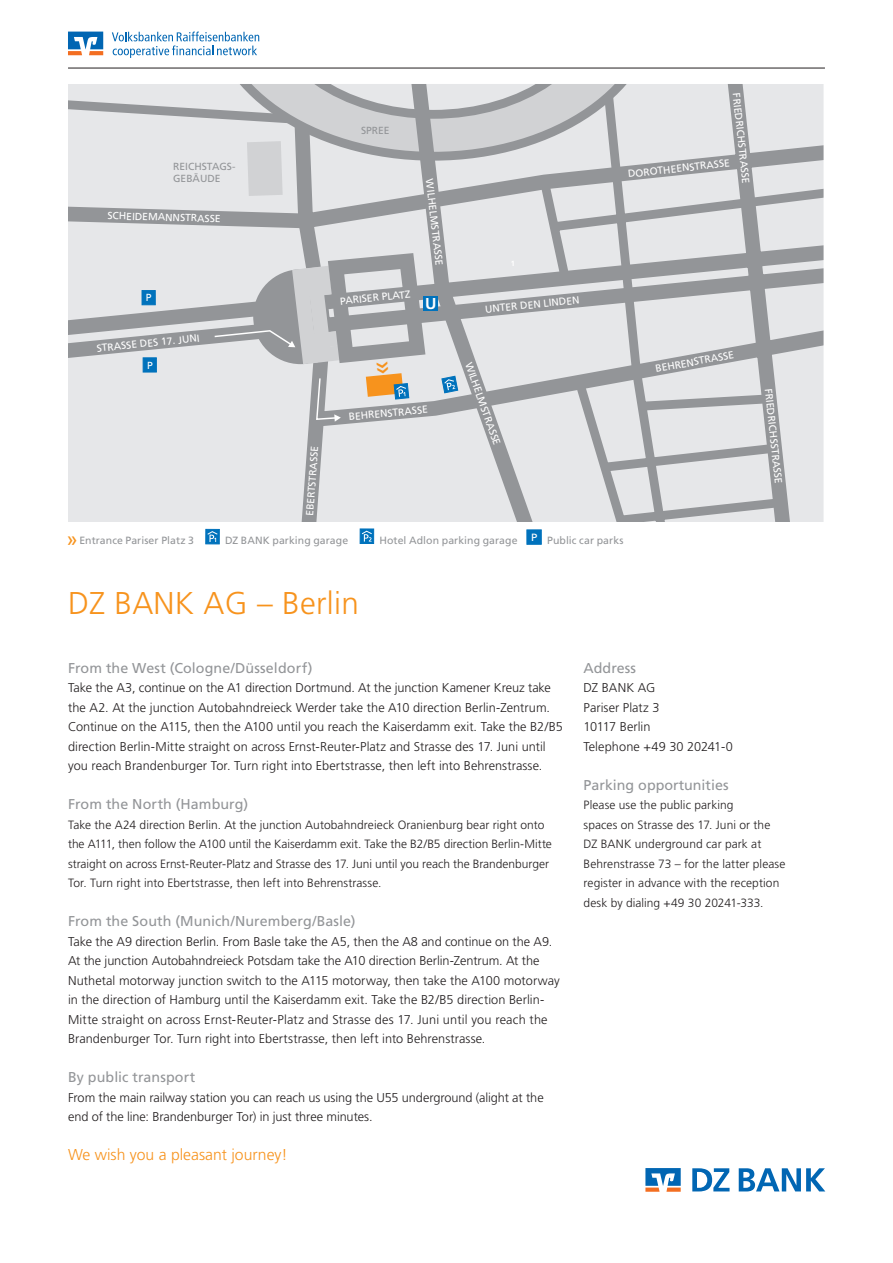
<style>
.page{position:relative;width:893px;height:1263px;background:#fff}
.page>*{position:absolute;margin:0;border:0;box-sizing:border-box;transform-origin:0 0}
.t1{font:300 31.5px "Frutiger LT";letter-spacing:.01em;color:#f7931d}
.t2{font:21px "Frutiger LT";color:#f7931d;scale:.93 1}
.t3{font:300 15.75px "Frutiger LT";color:#f7931d}
.t4{font:700 15.75px "Frutiger LT";color:#fff}
.t5{font:14.25px "Frutiger LT";letter-spacing:.005em;color:#939598}
.t6{font:300 12.75px/19.5px "Frutiger LT";color:#231f20}
.t7{font:300 12px/19.5px "Frutiger LT";letter-spacing:.005em;color:#231f20}
.t8{font:10.5px "Frutiger LT";letter-spacing:.005em;color:#939598}
.t9{font:10.5px "Frutiger LT";color:#fff;scale:1.07 1}
.t10{font:10.35px "Frutiger LT";color:#fff}
.t11{font:10.35px/12.3px "Frutiger LT";color:#939598}
.t12{font:700 7.5px "Frutiger LT";color:#fff}
</style>
<div class="page">
<svg style="left:68px;top:31px;width:757px;height:514px;background:#d8d9db"></svg>
<div style="left:527px;top:530px;width:14px;height:14px;background:#0072bc"></div>
<div style="left:526px;top:529px;width:16px;height:16px;border:1px solid #0072bc"></div>
<div style="left:205px;top:529px;width:15px;height:15px;border:1px solid #0072bc"></div>
<svg style="left:206px;top:531px;width:12px;height:11px"></svg>
<div style="left:360px;top:529px;width:14px;height:15px;border:1px solid #0072bc"></div>
<svg style="left:361px;top:530px;width:12px;height:11px"></svg>
<hr style="left:68px;top:68px;width:757px;height:1px;background:#231f20">
<svg style="left:68px;top:32px;width:35px;height:23px"></svg>
<svg style="left:112px;top:32px;width:147px;height:26px"></svg>
<svg style="left:692px;top:1168px;width:37px;height:23px"></svg>
<svg style="left:739px;top:1168px;width:86px;height:23px"></svg>
<svg style="left:645px;top:1168px;width:36px;height:24px"></svg>
<svg style="left:213px;top:245px;width:221px;height:177px;background:#c5c5c6"></svg>
<p class="t10" style="left:742px;top:92px;width:92px;rotate:84deg">FRIEDRICHSTRASSE</p>
<p class="t11" style="left:361px;top:125px;width:30px">SPREE</p>
<p class="t11" style="left:173px;top:160px;width:64px">REICHSTAGS-<br>GEBÄUDE</p>
<p class="t10" style="left:627px;top:168px;width:104px;rotate:-6deg">DOROTHEENSTRASSE</p>
<p class="t10" style="left:435px;top:178px;width:88px;rotate:83deg">WILHELMSTRASSE</p>
<p class="t10" style="left:108px;top:209px;width:115px;rotate:2deg">SCHEIDEMANNSTRASSE</p>
<p class="t12" style="left:511px;top:259px;width:6px">1</p>
<p class="t10" style="left:146px;top:292px;width:7px">P</p>
<p class="t10" style="left:96px;top:342px;width:105px;rotate:-6deg">STRASSE DES 17. JUNI</p>
<p class="t10" style="left:147px;top:359px;width:7px">P</p>
<p class="t10" style="left:339px;top:295px;width:72px;rotate:-6deg">PARISER PLATZ</p>
<p class="t4" style="left:425px;top:295px;width:13px">U</p>
<p class="t10" style="left:304px;top:515px;width:72px;rotate:-86deg">EBERTSTRASSE</p>
<p class="t10" style="left:348px;top:410px;width:81px;rotate:-5deg">BEHRENSTRASSE</p>
<p class="t10" style="left:484px;top:303px;width:96px;rotate:-6deg">UNTER DEN LINDEN</p>
<p class="t10" style="left:474px;top:361px;width:88px;rotate:70deg">WILHELMSTRASSE</p>
<p class="t9" style="left:531px;top:531px;width:7px">P</p>
<p class="t8" style="left:79px;top:534px;width:116px">Entrance Pariser Platz 3</p>
<p class="t8" style="left:225px;top:534px;width:125px">DZ BANK parking garage</p>
<p class="t8" style="left:379px;top:534px;width:140px">Hotel Adlon parking garage</p>
<p class="t8" style="left:547px;top:534px;width:78px">Public car parks</p>
<h2 class="t2" style="left:78px;top:554px;width:13px;rotate:-180deg">«</h2>
<h1 class="t1" style="left:68px;top:586px;width:292px">DZ BANK AG – Berlin</h1>
<p class="t10" style="left:655px;top:362px;width:81px;rotate:-10deg">BEHRENSTRASSE</p>
<p class="t10" style="left:775px;top:388px;width:98px;rotate:84deg">FRIEDRICHSSTRASSE</p>
<p class="t5" style="left:68px;top:660px;width:246px">From the West (Cologne/Düsseldorf)</p>
<p class="t6" style="left:68px;top:678px;width:496px">Take the A3, continue on the A1 direction Dortmund. At the junction Kamener Kreuz take the A2. At the junction Autobahndreieck Werder take the A10 direction Berlin-Zentrum.<br>Continue on the A115, then the A100 until you reach the Kaiserdamm exit. Take the B2/B5 direction Berlin-Mitte straight on across Ernst-Reuter-Platz and Strasse des 17. Juni until you reach Brandenburger Tor. Turn right into Ebertstrasse, then left into Behrenstrasse.</p>
<p class="t5" style="left:68px;top:796px;width:182px">From the North (Hamburg)</p>
<p class="t7" style="left:68px;top:815px;width:485px">Take the A24 direction Berlin. At the junction Autobahndreieck Oranienburg bear right onto the A111, then follow the A100 until the Kaiserdamm exit. Take the B2/B5 direction Berlin-Mitte straight on across Ernst-Reuter-Platz and Strasse des 17. Juni until you reach the Brandenburger Tor. Turn right into Ebertstrasse, then left into Behrenstrasse.</p>
<p class="t5" style="left:68px;top:913px;width:289px">From the South (Munich/Nuremberg/Basle)</p>
<p class="t6" style="left:68px;top:932px;width:493px">Take the A9 direction Berlin. From Basle take the A5, then the A8 and continue on the A9.<br>At the junction Autobahndreieck Potsdam take the A10 direction Berlin-Zentrum. At the Nuthetal motorway junction switch to the A115 motorway, then take the A100 motorway in the direction of Hamburg until the Kaiserdamm exit. Take the B2/B5 direction Berlin-Mitte straight on across Ernst-Reuter-Platz and Strasse des 17. Juni until you reach the Brandenburger Tor. Turn right into Ebertstrasse, then left into Behrenstrasse.</p>
<p class="t5" style="left:68px;top:1069px;width:129px">By public transport</p>
<p class="t6" style="left:68px;top:1088px;width:477px">From the main railway station you can reach us using the U55 underground (alight at the end of the line: Brandenburger Tor) in just three minutes.</p>
<p class="t3" style="left:68px;top:1146px;width:221px">We wish you a pleasant journey!</p>
<p class="t5" style="left:584px;top:660px;width:54px">Address</p>
<p class="t6" style="left:584px;top:678px;width:151px">DZ BANK AG<br>Pariser Platz 3<br>10117 Berlin<br>Telephone +49 30 20241-0</p>
<p class="t5" style="left:584px;top:777px;width:146px">Parking opportunities</p>
<p class="t7" style="left:584px;top:796px;width:203px">Please use the public parking<br>spaces on Strasse des 17. Juni or the DZ BANK underground car park at Behrenstrasse 73 – for the latter please register in advance with the reception desk by dialing +49 30 20241-333.</p>
</div>
